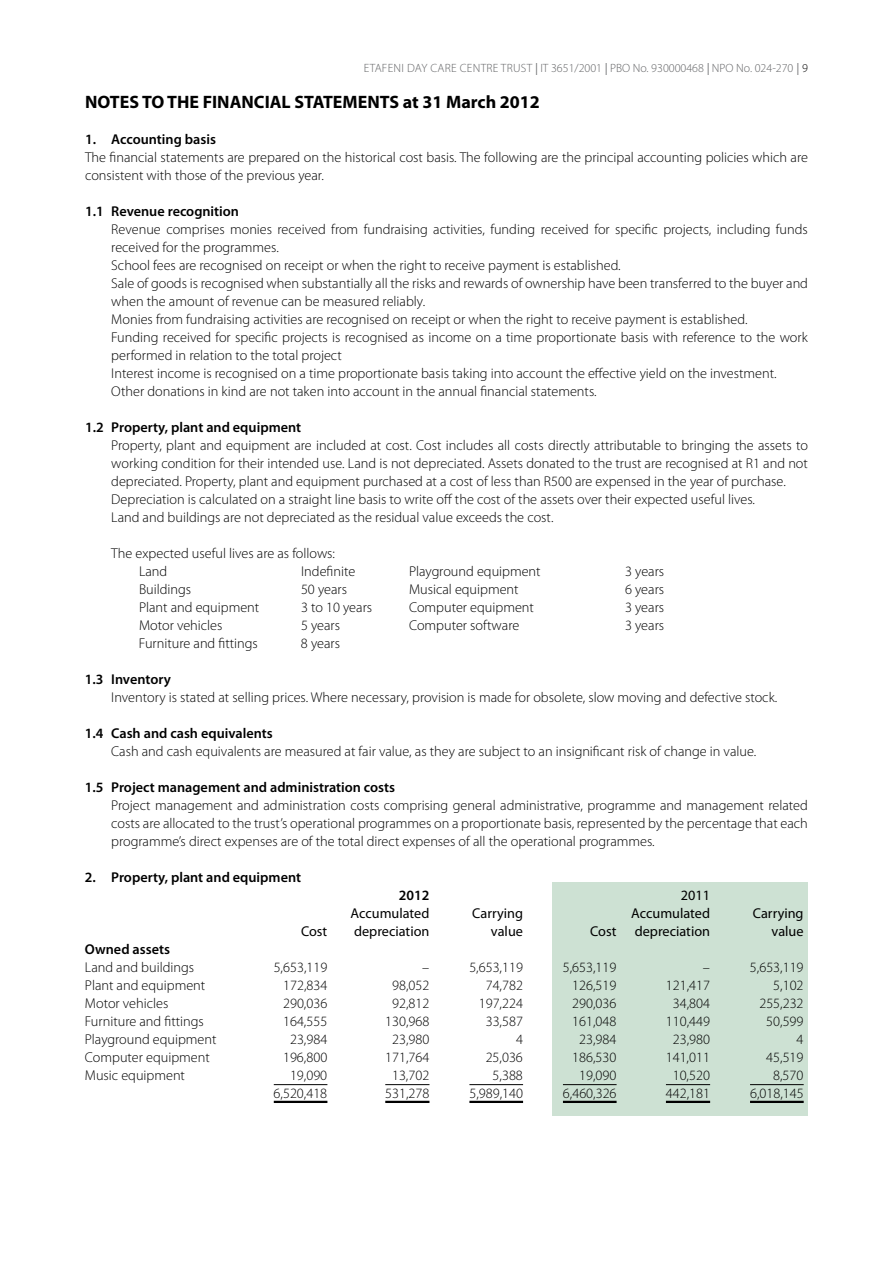
<style>
.page{position:relative;width:893px;height:1263px;background:#fff}
.page>*{position:absolute;margin:0;border:0;box-sizing:border-box;transform-origin:0 0}
.t1{font:700 18px "Myriad Pro";color:#000}
.t2{font:300 14.25px/18px "Myriad Pro";color:#000}
.t3{font:600 14.25px "Myriad Pro";color:#000}
.t4{font:14.25px "Myriad Pro";color:#000}
.t5{font:300 12px "Myriad Pro";color:#636466}
.s1{font-weight:400;font-style:italic}
.s2{color:#000}
</style>
<div class="page">
<div style="left:552px;top:882px;width:256px;height:234px;background:#cde1d3"></div>
<hr style="left:274px;top:1101px;width:53px;height:2px;background:#000">
<hr style="left:385px;top:1101px;width:44px;height:2px;background:#000">
<hr style="left:469px;top:1101px;width:54px;height:2px;background:#000">
<hr style="left:563px;top:1101px;width:54px;height:2px;background:#000">
<hr style="left:666px;top:1101px;width:44px;height:2px;background:#000">
<hr style="left:750px;top:1101px;width:54px;height:2px;background:#000">
<hr style="left:274px;top:1084px;width:53px;height:1px;background:#000">
<hr style="left:385px;top:1084px;width:44px;height:1px;background:#000">
<hr style="left:469px;top:1084px;width:54px;height:1px;background:#000">
<hr style="left:563px;top:1084px;width:54px;height:1px;background:#000">
<hr style="left:666px;top:1084px;width:44px;height:1px;background:#000">
<hr style="left:750px;top:1084px;width:54px;height:1px;background:#000">
<p class="t5" style="left:364px;top:61px;width:446px">ETAFENI DAY CARE CENTRE TRUST <span class="s1">|</span> IT 3651/2001 <span class="s1">|</span> PBO No. 930000468 <span class="s1">|</span> NPO No. 024-270 <span class="s1">|</span> <span class="s2">9</span></p>
<p class="t1" style="left:85px;top:90px;width:456px">NOTES TO THE FINANCIAL STATEMENTS at 31 March 2012</p>
<p class="t3" style="left:85px;top:130px;width:132px">1. Accounting basis</p>
<p class="t2" style="left:85px;top:148px;width:724px">The financial statements are prepared on the historical cost basis. The following are the principal accounting policies which are consistent with those of the previous year.</p>
<p class="t3" style="left:85px;top:202px;width:156px">1.1 Revenue recognition</p>
<p class="t2" style="left:111px;top:220px;width:698px">Revenue comprises monies received from fundraising activities, funding received for specific projects, including funds received for the programmes.<br>School fees are recognised on receipt or when the right to receive payment is established.<br>Sale of goods is recognised when substantially all the risks and rewards of ownership have been transferred to the buyer and when the amount of revenue can be measured reliably.<br>Monies from fundraising activities are recognised on receipt or when the right to receive payment is established.<br>Funding received for specific projects is recognised as income on a time proportionate basis with reference to the work performed in relation to the total project<br>Interest income is recognised on a time proportionate basis taking into account the effective yield on the investment.<br>Other donations in kind are not taken into account in the annual financial statements.</p>
<p class="t3" style="left:85px;top:418px;width:218px">1.2 Property, plant and equipment</p>
<p class="t2" style="left:111px;top:436px;width:698px">Property, plant and equipment are included at cost. Cost includes all costs directly attributable to bringing the assets to working condition for their intended use. Land is not depreciated. Assets donated to the trust are recognised at R1 and not depreciated. Property, plant and equipment purchased at a cost of less than R500 are expensed in the year of purchase.<br>Depreciation is calculated on a straight line basis to write off the cost of the assets over their expected useful lives.<br>Land and buildings are not depreciated as the residual value exceeds the cost.</p>
<p class="t2" style="left:139px;top:544px;width:198px;text-indent:-28px">The expected useful lives are as follows:<br>Land</p>
<p class="t2" style="left:301px;top:562px;width:56px">Indefinite</p>
<p class="t2" style="left:409px;top:562px;width:133px">Playground equipment</p>
<p class="t2" style="left:625px;top:562px;width:41px">3 years</p>
<p class="t2" style="left:139px;top:580px;width:54px">Buildings</p>
<p class="t2" style="left:301px;top:580px;width:48px">50 years</p>
<p class="t2" style="left:409px;top:580px;width:111px">Musical equipment</p>
<p class="t2" style="left:625px;top:580px;width:41px">6 years</p>
<p class="t2" style="left:139px;top:598px;width:122px">Plant and equipment</p>
<p class="t2" style="left:301px;top:598px;width:73px">3 to 10 years</p>
<p class="t2" style="left:409px;top:598px;width:126px">Computer equipment</p>
<p class="t2" style="left:625px;top:598px;width:41px">3 years</p>
<p class="t2" style="left:139px;top:616px;width:85px">Motor vehicles</p>
<p class="t2" style="left:301px;top:616px;width:41px">5 years</p>
<p class="t2" style="left:409px;top:616px;width:112px">Computer software</p>
<p class="t2" style="left:625px;top:616px;width:41px">3 years</p>
<p class="t2" style="left:139px;top:634px;width:120px">Furniture and fittings</p>
<p class="t2" style="left:301px;top:634px;width:41px">8 years</p>
<p class="t3" style="left:85px;top:670px;width:87px">1.3 Inventory</p>
<p class="t2" style="left:111px;top:688px;width:668px">Inventory is stated at selling prices. Where necessary, provision is made for obsolete, slow moving and defective stock.</p>
<p class="t3" style="left:85px;top:724px;width:189px">1.4 Cash and cash equivalents</p>
<p class="t2" style="left:111px;top:742px;width:647px">Cash and cash equivalents are measured at fair value, as they are subject to an insignificant risk of change in value.</p>
<p class="t3" style="left:85px;top:778px;width:312px">1.5 Project management and administration costs</p>
<p class="t2" style="left:111px;top:796px;width:698px;text-align:justify">Project management and administration costs comprising general administrative, programme and management related costs are allocated to the trust’s operational programmes on a proportionate basis, represented by the percentage that each programme’s direct expenses are of the total direct expenses of all the operational programmes.</p>
<p class="t3" style="left:85px;top:868px;width:218px">2. Property, plant and equipment</p>
<p class="t3" style="left:399px;top:886px;width:32px">2012</p>
<p class="t4" style="left:681px;top:886px;width:31px">2011</p>
<p class="t4" style="left:351px;top:904px;width:80px">Accumulated</p>
<p class="t4" style="left:472px;top:904px;width:52px">Carrying</p>
<p class="t4" style="left:631px;top:904px;width:80px">Accumulated</p>
<p class="t4" style="left:753px;top:904px;width:52px">Carrying</p>
<p class="t4" style="left:301px;top:922px;width:28px">Cost</p>
<p class="t4" style="left:354px;top:922px;width:77px">depreciation</p>
<p class="t4" style="left:491px;top:922px;width:34px">value</p>
<p class="t4" style="left:590px;top:922px;width:28px">Cost</p>
<p class="t4" style="left:635px;top:922px;width:77px">depreciation</p>
<p class="t4" style="left:772px;top:922px;width:34px">value</p>
<p class="t3" style="left:85px;top:940px;width:87px">Owned assets</p>
<p class="t2" style="left:85px;top:958px;width:111px">Land and buildings</p>
<p class="t2" style="left:274px;top:958px;width:55px">5,653,119</p>
<p class="t2" style="left:422px;top:958px;width:9px">–</p>
<p class="t2" style="left:469px;top:958px;width:55px">5,653,119</p>
<p class="t2" style="left:563px;top:958px;width:55px">5,653,119</p>
<p class="t2" style="left:703px;top:958px;width:9px">–</p>
<p class="t2" style="left:750px;top:958px;width:55px">5,653,119</p>
<p class="t2" style="left:85px;top:976px;width:122px">Plant and equipment</p>
<p class="t2" style="left:283px;top:976px;width:46px">172,834</p>
<p class="t2" style="left:392px;top:976px;width:39px">98,052</p>
<p class="t2" style="left:486px;top:976px;width:39px">74,782</p>
<p class="t2" style="left:572px;top:976px;width:46px">126,519</p>
<p class="t2" style="left:666px;top:976px;width:46px">121,417</p>
<p class="t2" style="left:773px;top:976px;width:32px">5,102</p>
<p class="t2" style="left:85px;top:994px;width:85px">Motor vehicles</p>
<p class="t2" style="left:283px;top:994px;width:46px">290,036</p>
<p class="t2" style="left:392px;top:994px;width:39px">92,812</p>
<p class="t2" style="left:479px;top:994px;width:46px">197,224</p>
<p class="t2" style="left:572px;top:994px;width:46px">290,036</p>
<p class="t2" style="left:673px;top:994px;width:39px">34,804</p>
<p class="t2" style="left:759px;top:994px;width:46px">255,232</p>
<p class="t2" style="left:85px;top:1012px;width:120px">Furniture and fittings</p>
<p class="t2" style="left:283px;top:1012px;width:46px">164,555</p>
<p class="t2" style="left:385px;top:1012px;width:46px">130,968</p>
<p class="t2" style="left:486px;top:1012px;width:39px">33,587</p>
<p class="t2" style="left:572px;top:1012px;width:46px">161,048</p>
<p class="t2" style="left:666px;top:1012px;width:46px">110,449</p>
<p class="t2" style="left:766px;top:1012px;width:39px">50,599</p>
<p class="t2" style="left:85px;top:1030px;width:133px">Playground equipment</p>
<p class="t2" style="left:290px;top:1030px;width:39px">23,984</p>
<p class="t2" style="left:392px;top:1030px;width:39px">23,980</p>
<p class="t2" style="left:516px;top:1030px;width:8px">4</p>
<p class="t2" style="left:579px;top:1030px;width:39px">23,984</p>
<p class="t2" style="left:673px;top:1030px;width:39px">23,980</p>
<p class="t2" style="left:797px;top:1030px;width:8px">4</p>
<p class="t2" style="left:85px;top:1048px;width:126px">Computer equipment</p>
<p class="t2" style="left:283px;top:1048px;width:46px">196,800</p>
<p class="t2" style="left:385px;top:1048px;width:46px">171,764</p>
<p class="t2" style="left:486px;top:1048px;width:39px">25,036</p>
<p class="t2" style="left:572px;top:1048px;width:46px">186,530</p>
<p class="t2" style="left:666px;top:1048px;width:46px">141,011</p>
<p class="t2" style="left:766px;top:1048px;width:39px">45,519</p>
<p class="t2" style="left:85px;top:1066px;width:102px">Music equipment</p>
<p class="t2" style="left:290px;top:1066px;width:39px">19,090</p>
<p class="t2" style="left:392px;top:1066px;width:39px">13,702</p>
<p class="t2" style="left:493px;top:1066px;width:32px">5,388</p>
<p class="t2" style="left:579px;top:1066px;width:39px">19,090</p>
<p class="t2" style="left:673px;top:1066px;width:39px">10,520</p>
<p class="t2" style="left:773px;top:1066px;width:32px">8,570</p>
<p class="t2" style="left:274px;top:1084px;width:55px">6,520,418</p>
<p class="t2" style="left:385px;top:1084px;width:46px">531,278</p>
<p class="t2" style="left:469px;top:1084px;width:55px">5,989,140</p>
<p class="t2" style="left:563px;top:1084px;width:55px">6,460,326</p>
<p class="t2" style="left:666px;top:1084px;width:46px">442,181</p>
<p class="t2" style="left:750px;top:1084px;width:55px">6,018,145</p>
</div>
